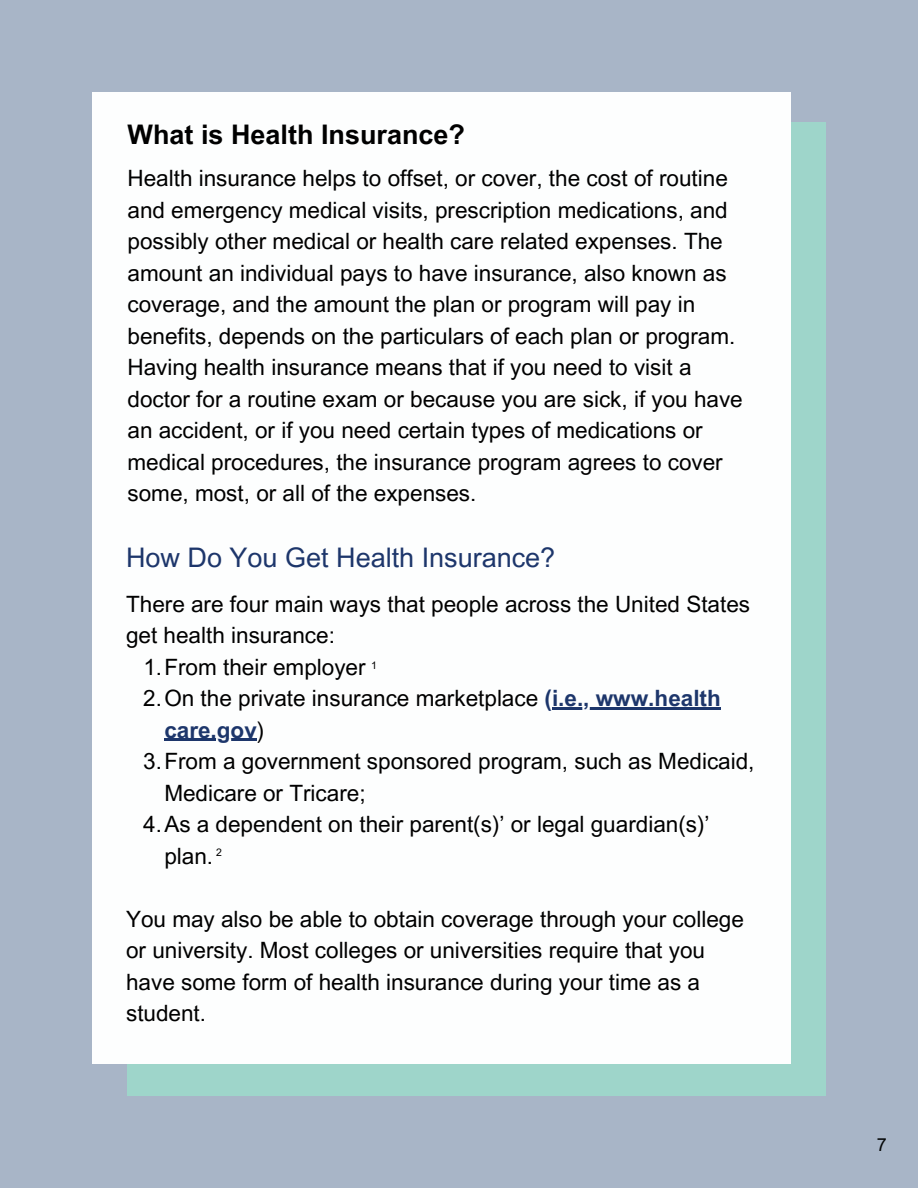
<style>
.page{position:relative;width:918px;height:1188px;background:#a8b5c7}
.page>*{position:absolute;margin:0;border:0;box-sizing:border-box;transform-origin:0 0}
.t1{font:27px "Arial MT Pro";color:#1d366b}
.t2{font:700 27px "Arial MT Pro";color:#000}
.t3{font:22.5px/31.5px "Arial MT Pro";color:#000}
.t4{font:700 22.5px "Arial MT Pro";color:#1d366b}
.t5{font:18px "Arial MT Pro";color:#040606}
.t6{font:10.5px "Arial MT Pro";color:#000}
.s1{font-weight:700;color:#1b356b}
.s2{font-weight:700;color:#1d366b}
.s3{font-weight:400;color:#000}
</style>
<div class="page">
<div style="left:128px;top:123px;width:698px;height:973px;background:#9ed5ca"></div>
<div style="left:92px;top:92px;width:698px;height:972px;background:#fdfefe"></div>
<hr style="left:164px;top:739px;width:93px;height:2px;background:#1d366b">
<hr style="left:552px;top:707px;width:44px;height:2px;background:#1d366b">
<hr style="left:596px;top:707px;width:125px;height:2px;background:#1d366b">
<h2 class="t2" style="left:128px;top:124px;width:339px">What is Health Insurance?</h2>
<p class="t3" style="left:128px;top:166px;width:617px">Health insurance helps to offset, or cover, the cost of routine and emergency medical visits, prescription medications, and possibly other medical or health care related expenses. The amount an individual pays to have insurance, also known as coverage, and the amount the plan or program will pay in benefits, depends on the particulars of each plan or program.<br>Having health insurance means that if you need to visit a doctor for a routine exam or because you are sick, if you have an accident, or if you need certain types of medications or medical procedures, the insurance program agrees to cover some, most, or all of the expenses.</p>
<p class="t1" style="left:126px;top:547px;width:431px">How Do You Get Health Insurance?</p>
<p class="t3" style="left:126px;top:591px;width:626px">There are four main ways that people across the United States</p>
<p class="t3" style="left:126px;top:622px;width:210px">get health insurance:</p>
<p class="t3" style="left:143px;top:654px;width:224px">1.From their employer</p>
<p class="t3" style="left:143px;top:685px;width:579px">2.On the private insurance marketplace <span class="s1">(</span><span class="s2">i.e., www.health</span></p>
<p class="t4" style="left:164px;top:721px;width:102px">care.gov<span class="s3">)</span></p>
<p class="t3" style="left:143px;top:748px;width:613px">3.From a government sponsored program, such as Medicaid,</p>
<p class="t3" style="left:164px;top:780px;width:203px">Medicare or Tricare;</p>
<p class="t3" style="left:143px;top:811px;width:568px">4.As a dependent on their parent(s)’ or legal guardian(s)’</p>
<p class="t3" style="left:164px;top:843px;width:50px">plan.</p>
<p class="t6" style="left:371px;top:661px;width:7px">1</p>
<p class="t6" style="left:216px;top:848px;width:7px">2</p>
<p class="t3" style="left:126px;top:906px;width:619px">You may also be able to obtain coverage through your college or university. Most colleges or universities require that you have some form of health insurance during your time as a student.</p>
<p class="t5" style="left:877px;top:1138px;width:12px">7</p>
</div>
